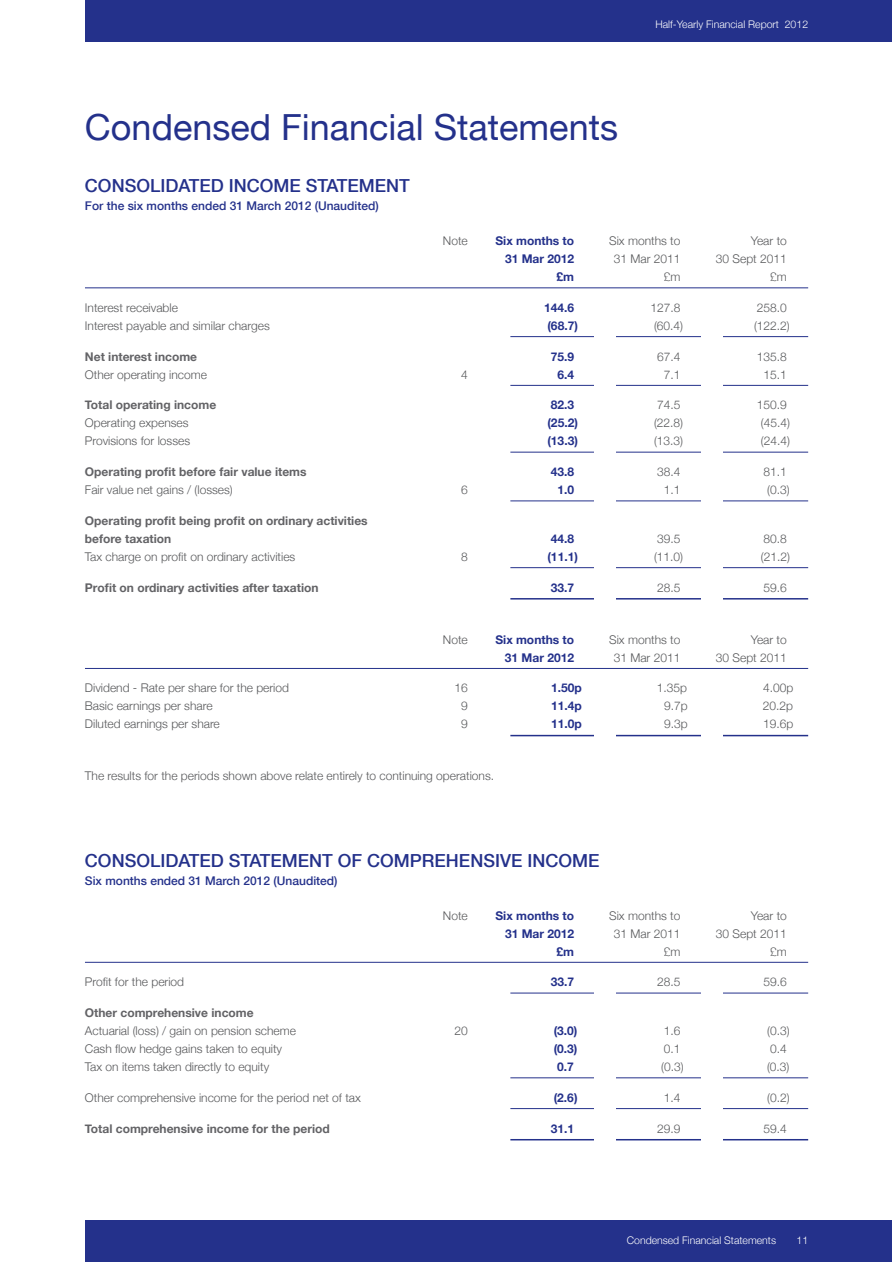
<style>
.page{position:relative;width:892px;height:1262px;background:#fff}
.page>*{position:absolute;margin:0;border:0;box-sizing:border-box;transform-origin:0 0}
.t1{font:36px "Helvetica Neue";color:#24318b}
.t2{font:500 18px "Helvetica Neue";color:#24318b}
.t3{font:300 12px "Helvetica Neue";color:#57585a}
.t4{font:700 12px/18px "Helvetica Neue";color:#636366}
.t5{font:700 12px "Helvetica Neue";color:#24318b}
.t6{font:500 12px "Helvetica Neue";color:#24318b}
.t7{font:300 10.5px "Helvetica Neue";color:#fff}
</style>
<div class="page">
<div style="left:85px;top:0;width:807px;height:42px;background:#24318b"></div>
<div style="left:85px;top:1220px;width:807px;height:42px;background:#24318b"></div>
<hr style="left:85px;top:287px;width:723px;height:1px;background:#24318b">
<hr style="left:510px;top:336px;width:298px;height:1px;background:#24318b">
<hr style="left:510px;top:385px;width:298px;height:1px;background:#24318b">
<hr style="left:510px;top:452px;width:298px;height:1px;background:#24318b">
<hr style="left:510px;top:500px;width:298px;height:1px;background:#24318b">
<hr style="left:510px;top:567px;width:298px;height:1px;background:#24318b">
<hr style="left:510px;top:598px;width:298px;height:1px;background:#24318b">
<hr style="left:85px;top:668px;width:723px;height:1px;background:#24318b">
<hr style="left:510px;top:735px;width:298px;height:1px;background:#24318b">
<hr style="left:85px;top:962px;width:723px;height:1px;background:#24318b">
<hr style="left:510px;top:993px;width:298px;height:1px;background:#24318b">
<hr style="left:510px;top:1077px;width:298px;height:1px;background:#24318b">
<hr style="left:510px;top:1108px;width:298px;height:1px;background:#24318b">
<hr style="left:510px;top:1139px;width:298px;height:1px;background:#24318b">
<div style="left:701px;top:294px;width:21px;height:311px;background:#fff"></div>
<div style="left:594px;top:296px;width:22px;height:311px;background:#fff"></div>
<div style="left:701px;top:674px;width:21px;height:68px;background:#fff"></div>
<div style="left:594px;top:675px;width:22px;height:67px;background:#fff"></div>
<div style="left:701px;top:974px;width:21px;height:194px;background:#fff"></div>
<div style="left:594px;top:976px;width:22px;height:194px;background:#fff"></div>
<p class="t7" style="left:655px;top:18px;width:154px">Half-Yearly Financial Report 2012</p>
<h1 class="t1" style="left:85px;top:106px;width:534px">Condensed Financial Statements</h1>
<h2 class="t2" style="left:85px;top:175px;width:326px">CONSOLIDATED INCOME STATEMENT</h2>
<p class="t6" style="left:85px;top:198px;width:295px">For the six months ended 31 March 2012 (Unaudited)</p>
<p class="t3" style="left:443px;top:233px;width:26px">Note</p>
<p class="t5" style="left:495px;top:233px;width:80px">Six months to</p>
<p class="t3" style="left:609px;top:233px;width:73px">Six months to</p>
<p class="t3" style="left:750px;top:233px;width:38px">Year to</p>
<p class="t5" style="left:505px;top:251px;width:71px">31 Mar 2012</p>
<p class="t3" style="left:613px;top:251px;width:68px">31 Mar 2011</p>
<p class="t3" style="left:716px;top:251px;width:72px">30 Sept 2011</p>
<p class="t5" style="left:556px;top:269px;width:19px">£m</p>
<p class="t3" style="left:664px;top:269px;width:18px">£m</p>
<p class="t3" style="left:770px;top:269px;width:18px">£m</p>
<p class="t3" style="left:85px;top:300px;width:94px">Interest receivable</p>
<p class="t5" style="left:544px;top:300px;width:32px">144.6</p>
<p class="t3" style="left:650px;top:300px;width:32px">127.8</p>
<p class="t3" style="left:756px;top:300px;width:32px">258.0</p>
<p class="t3" style="left:85px;top:318px;width:186px">Interest payable and similar charges</p>
<p class="t5" style="left:547px;top:318px;width:32px">(68.7)</p>
<p class="t3" style="left:654px;top:318px;width:31px">(60.4)</p>
<p class="t3" style="left:754px;top:318px;width:37px">(122.2)</p>
<p class="t4" style="left:85px;top:347px;width:114px">Net interest income</p>
<p class="t5" style="left:551px;top:349px;width:25px">75.9</p>
<p class="t3" style="left:657px;top:349px;width:25px">67.4</p>
<p class="t3" style="left:756px;top:349px;width:32px">135.8</p>
<p class="t3" style="left:85px;top:367px;width:124px">Other operating income</p>
<p class="t3" style="left:461px;top:367px;width:8px">4</p>
<p class="t5" style="left:557px;top:367px;width:18px">6.4</p>
<p class="t3" style="left:663px;top:367px;width:18px">7.1</p>
<p class="t3" style="left:763px;top:367px;width:25px">15.1</p>
<p class="t4" style="left:85px;top:396px;width:133px">Total operating income</p>
<p class="t5" style="left:551px;top:398px;width:25px">82.3</p>
<p class="t3" style="left:657px;top:398px;width:25px">74.5</p>
<p class="t3" style="left:756px;top:398px;width:32px">150.9</p>
<p class="t3" style="left:85px;top:416px;width:105px">Operating expenses</p>
<p class="t5" style="left:547px;top:416px;width:32px">(25.2)</p>
<p class="t3" style="left:654px;top:416px;width:31px">(22.8)</p>
<p class="t3" style="left:760px;top:416px;width:31px">(45.4)</p>
<p class="t3" style="left:85px;top:434px;width:107px">Provisions for losses</p>
<p class="t5" style="left:547px;top:434px;width:32px">(13.3)</p>
<p class="t3" style="left:654px;top:434px;width:31px">(13.3)</p>
<p class="t3" style="left:760px;top:434px;width:31px">(24.4)</p>
<p class="t4" style="left:85px;top:463px;width:223px">Operating profit before fair value items</p>
<p class="t5" style="left:551px;top:464px;width:25px">43.8</p>
<p class="t3" style="left:657px;top:464px;width:25px">38.4</p>
<p class="t3" style="left:763px;top:464px;width:25px">81.1</p>
<p class="t3" style="left:85px;top:482px;width:149px">Fair value net gains / (losses)</p>
<p class="t3" style="left:461px;top:482px;width:8px">6</p>
<p class="t5" style="left:557px;top:482px;width:18px">1.0</p>
<p class="t3" style="left:663px;top:482px;width:18px">1.1</p>
<p class="t3" style="left:767px;top:482px;width:24px">(0.3)</p>
<p class="t4" style="left:85px;top:511px;width:284px">Operating profit being profit on ordinary activities before taxation</p>
<p class="t5" style="left:551px;top:531px;width:25px">44.8</p>
<p class="t3" style="left:657px;top:531px;width:25px">39.5</p>
<p class="t3" style="left:763px;top:531px;width:25px">80.8</p>
<p class="t3" style="left:85px;top:549px;width:212px">Tax charge on profit on ordinary activities</p>
<p class="t3" style="left:461px;top:549px;width:8px">8</p>
<p class="t5" style="left:547px;top:549px;width:32px">(11.1)</p>
<p class="t3" style="left:654px;top:549px;width:31px">(11.0)</p>
<p class="t3" style="left:760px;top:549px;width:31px">(21.2)</p>
<p class="t4" style="left:85px;top:578px;width:235px">Profit on ordinary activities after taxation</p>
<p class="t5" style="left:551px;top:580px;width:25px">33.7</p>
<p class="t3" style="left:657px;top:580px;width:25px">28.5</p>
<p class="t3" style="left:763px;top:580px;width:25px">59.6</p>
<p class="t3" style="left:443px;top:632px;width:26px">Note</p>
<p class="t5" style="left:495px;top:632px;width:80px">Six months to</p>
<p class="t3" style="left:609px;top:632px;width:73px">Six months to</p>
<p class="t3" style="left:750px;top:632px;width:38px">Year to</p>
<p class="t5" style="left:505px;top:650px;width:71px">31 Mar 2012</p>
<p class="t3" style="left:613px;top:650px;width:68px">31 Mar 2011</p>
<p class="t3" style="left:716px;top:650px;width:72px">30 Sept 2011</p>
<p class="t3" style="left:85px;top:681px;width:206px">Dividend - Rate per share for the period</p>
<p class="t3" style="left:454px;top:681px;width:15px">16</p>
<p class="t5" style="left:551px;top:681px;width:32px">1.50p</p>
<p class="t3" style="left:657px;top:681px;width:32px">1.35p</p>
<p class="t3" style="left:763px;top:681px;width:32px">4.00p</p>
<p class="t3" style="left:85px;top:699px;width:129px">Basic earnings per share</p>
<p class="t3" style="left:461px;top:699px;width:8px">9</p>
<p class="t5" style="left:551px;top:699px;width:32px">11.4p</p>
<p class="t3" style="left:664px;top:699px;width:25px">9.7p</p>
<p class="t3" style="left:762px;top:699px;width:32px">20.2p</p>
<p class="t3" style="left:85px;top:717px;width:136px">Diluted earnings per share</p>
<p class="t3" style="left:461px;top:717px;width:8px">9</p>
<p class="t5" style="left:551px;top:717px;width:32px">11.0p</p>
<p class="t3" style="left:664px;top:717px;width:25px">9.3p</p>
<p class="t3" style="left:763px;top:717px;width:32px">19.6p</p>
<p class="t3" style="left:85px;top:769px;width:411px">The results for the periods shown above relate entirely to continuing operations.</p>
<h2 class="t2" style="left:85px;top:849px;width:516px">CONSOLIDATED STATEMENT OF COMPREHENSIVE INCOME</h2>
<p class="t6" style="left:85px;top:873px;width:254px">Six months ended 31 March 2012 (Unaudited)</p>
<p class="t3" style="left:443px;top:908px;width:26px">Note</p>
<p class="t5" style="left:495px;top:908px;width:80px">Six months to</p>
<p class="t3" style="left:609px;top:908px;width:73px">Six months to</p>
<p class="t3" style="left:750px;top:908px;width:38px">Year to</p>
<p class="t5" style="left:505px;top:926px;width:71px">31 Mar 2012</p>
<p class="t3" style="left:613px;top:926px;width:68px">31 Mar 2011</p>
<p class="t3" style="left:716px;top:926px;width:72px">30 Sept 2011</p>
<p class="t5" style="left:556px;top:944px;width:19px">£m</p>
<p class="t3" style="left:664px;top:944px;width:18px">£m</p>
<p class="t3" style="left:770px;top:944px;width:18px">£m</p>
<p class="t3" style="left:85px;top:975px;width:101px">Profit for the period</p>
<p class="t5" style="left:551px;top:974px;width:25px">33.7</p>
<p class="t3" style="left:657px;top:975px;width:25px">28.5</p>
<p class="t3" style="left:763px;top:975px;width:25px">59.6</p>
<p class="t4" style="left:85px;top:1003px;width:170px">Other comprehensive income</p>
<p class="t3" style="left:85px;top:1023px;width:212px">Actuarial (loss) / gain on pension scheme</p>
<p class="t3" style="left:454px;top:1023px;width:15px">20</p>
<p class="t5" style="left:553px;top:1023px;width:25px">(3.0)</p>
<p class="t3" style="left:663px;top:1023px;width:18px">1.6</p>
<p class="t3" style="left:767px;top:1023px;width:24px">(0.3)</p>
<p class="t3" style="left:85px;top:1041px;width:199px">Cash flow hedge gains taken to equity</p>
<p class="t5" style="left:553px;top:1041px;width:25px">(0.3)</p>
<p class="t3" style="left:663px;top:1041px;width:18px">0.1</p>
<p class="t3" style="left:770px;top:1041px;width:18px">0.4</p>
<p class="t3" style="left:85px;top:1059px;width:186px">Tax on items taken directly to equity</p>
<p class="t5" style="left:557px;top:1059px;width:18px">0.7</p>
<p class="t3" style="left:661px;top:1059px;width:24px">(0.3)</p>
<p class="t3" style="left:767px;top:1059px;width:24px">(0.3)</p>
<p class="t3" style="left:85px;top:1090px;width:277px">Other comprehensive income for the period net of tax</p>
<p class="t5" style="left:553px;top:1090px;width:25px">(2.6)</p>
<p class="t3" style="left:663px;top:1090px;width:18px">1.4</p>
<p class="t3" style="left:767px;top:1090px;width:24px">(0.2)</p>
<p class="t4" style="left:85px;top:1119px;width:246px">Total comprehensive income for the period</p>
<p class="t5" style="left:551px;top:1121px;width:25px">31.1</p>
<p class="t3" style="left:657px;top:1121px;width:25px">29.9</p>
<p class="t3" style="left:763px;top:1121px;width:25px">59.4</p>
<p class="t7" style="left:627px;top:1234px;width:151px">Condensed Financial Statements</p>
<p class="t7" style="left:796px;top:1234px;width:13px">11</p>
</div>
